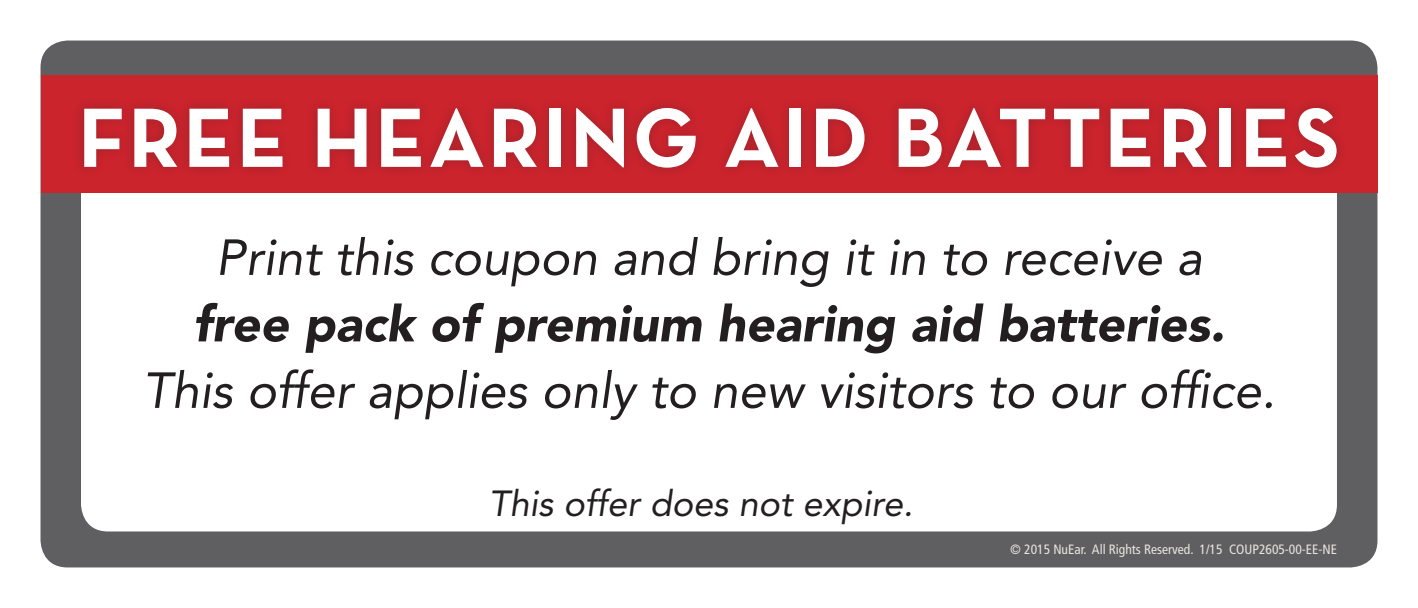
<style>
.page{position:relative;width:1418px;height:608px;background:#fff}
.page>*{position:absolute;margin:0;border:0;box-sizing:border-box;transform-origin:0 0}
.t1{font:85.5px "Neutraface Text Bold Alt";letter-spacing:.03em;color:#fff}
.t2{font:50.18px "Avenir LT SLI Std Oblique";color:#231f20}
.t3{font:italic 50.18px "Avenir LT SLI Std Black";color:#231f20}
.t4{font:36px "Avenir LT SLI Std Oblique";color:#231f20}
.t5{font:condensed 13.5px "Frutiger";color:#e9e5de}
</style>
<div class="page">
<div style="left:40px;top:40px;width:1337px;height:527px;background:#5f5f62;border-radius:27px"></div>
<div style="left:81px;top:90px;width:1255px;height:441px;background:#fff;border-radius:27px"></div>
<div style="left:40px;top:75px;width:1337px;height:117px;background:#cb242d"></div>
<div style="left:72px;top:96px;width:1275px;height:83px;background:#231f20;opacity:.25"></div>
<p class="t1" style="left:78px;top:83px;width:1263px">FREE HEARING AID BATTERIES</p>
<p class="t2" style="left:216px;top:228px;width:988px">Print this coupon and bring it in to receive a</p>
<p class="t3" style="left:193px;top:293px;width:1033px">free pack of premium hearing aid batteries.</p>
<p class="t2" style="left:143px;top:361px;width:1134px">This offer applies only to new visitors to our office.</p>
<p class="t4" style="left:489px;top:482px;width:426px">This offer does not expire.</p>
<p class="t5" style="left:1010px;top:541px;width:328px">© 2015 NuEar. All Rights Reserved. 1/15 COUP2605-00-EE-NE</p>
</div>
